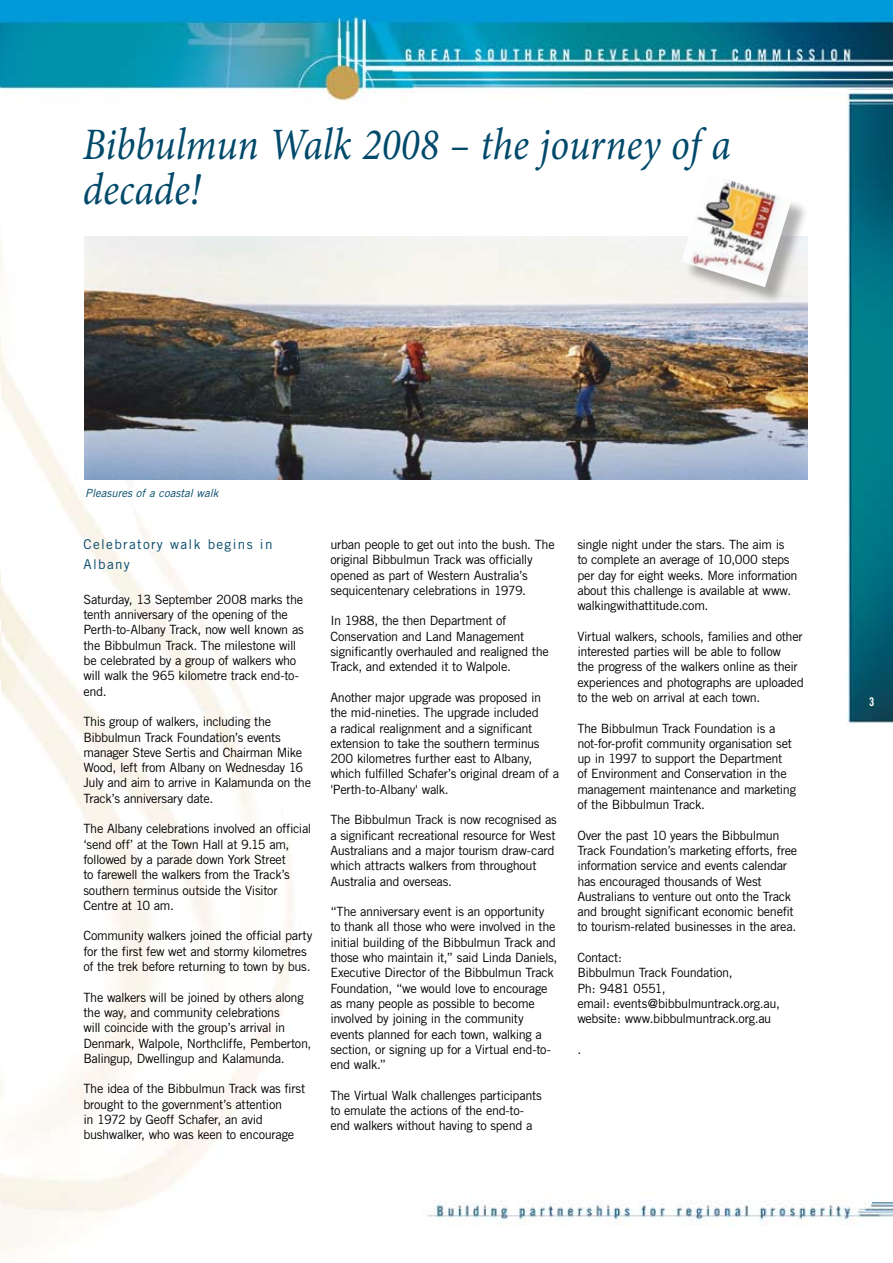
<style>
.page{position:relative;width:893px;height:1263px;background:#fff}
.page>*{position:absolute;margin:0;border:0;box-sizing:border-box;transform-origin:0 0}
.t1{font:italic 45px/45px "Minion Pro";letter-spacing:.005em;color:#00496a;scale:.88 1}
.t2{font:13.5px/19.5px "Trade Gothic";letter-spacing:.1em;color:#00496a}
.t3{font:12.75px/15.3px "Trade Gothic";letter-spacing:-.03em;color:#000}
.t4{font:12px "Trade Gothic Bold Cond Twenty";color:#fff}
.t5{font:italic 11.25px "Trade Gothic";color:#00496a}
</style>
<div class="page">
<img style="left:1px;top:0;width:892px;height:1253px">
<img style="left:0;top:0;width:1px;height:1263px">
<svg style="left:872px;top:1202px;width:21px;height:1px"></svg>
<img style="left:84px;top:237px;width:724px;height:242px">
<div style="left:683px;top:176px;width:126px;height:128px;background:#000;opacity:.3"></div>
<img style="left:681px;top:173px;width:111px;height:114px">
<h1 class="t1" style="left:83px;top:122px;width:738px">Bibbulmun Walk 2008 – the journey of a decade!</h1>
<p class="t5" style="left:85px;top:486px;width:135px">Pleasures of a coastal walk</p>
<p class="t2" style="left:83px;top:535px;width:191px">Celebratory walk begins in<br>Albany</p>
<p class="t3" style="left:83px;top:591px;width:222px">Saturday, 13 September 2008 marks the tenth anniversary of the opening of the Perth-to-Albany Track, now well known as the Bibbulmun Track. The milestone will be celebrated by a group of walkers who will walk the 965 kilometre track end-to&shy;end.</p>
<p class="t3" style="left:83px;top:714px;width:229px">This group of walkers, including the Bibbulmun Track Foundation’s events manager Steve Sertis and Chairman Mike Wood, left from Albany on Wednesday 16<br>July and aim to arrive in Kalamunda on the Track’s anniversary date.</p>
<p class="t3" style="left:83px;top:821px;width:230px">The Albany celebrations involved an official ‘send off’ at the Town Hall at 9.15 am, followed by a parade down York Street<br>to farewell the walkers from the Track’s southern terminus outside the Visitor Centre at 10 am.</p>
<p class="t3" style="left:83px;top:928px;width:230px">Community walkers joined the official party for the first few wet and stormy kilometres of the trek before returning to town by bus.</p>
<p class="t3" style="left:83px;top:989px;width:230px">The walkers will be joined by others along the way, and community celebrations<br>will coincide with the group’s arrival in Denmark, Walpole, Northcliffe, Pemberton, Balingup, Dwellingup and Kalamunda.</p>
<p class="t3" style="left:83px;top:1081px;width:223px">The idea of the Bibbulmun Track was first brought to the government’s attention<br>in 1972 by Geoff Schafer, an avid bushwalker, who was keen to encourage</p>
<p class="t3" style="left:330px;top:536px;width:226px">urban people to get out into the bush. The original Bibbulmun Track was officially opened as part of Western Australia’s sequicentenary celebrations in 1979.</p>
<p class="t3" style="left:330px;top:613px;width:220px">In 1988, the then Department of Conservation and Land Management significantly overhauled and realigned the Track, and extended it to Walpole.</p>
<p class="t3" style="left:330px;top:689px;width:230px">Another major upgrade was proposed in the mid-nineties. The upgrade included<br>a radical realignment and a significant extension to take the southern terminus 200 kilometres further east to Albany, which fulfilled Schafer’s original dream of a 'Perth-to-Albany' walk.</p>
<p class="t3" style="left:330px;top:812px;width:228px">The Bibbulmun Track is now recognised as a significant recreational resource for West Australians and a major tourism draw-card which attracts walkers from throughout Australia and overseas.</p>
<p class="t3" style="left:330px;top:904px;width:229px">“The anniversary event is an opportunity to thank all those who were involved in the initial building of the Bibbulmun Track and those who maintain it,” said Linda Daniels, Executive Director of the Bibbulmun Track Foundation, “we would love to encourage as many people as possible to become involved by joining in the community events planned for each town, walking a section, or signing up for a Virtual end-to&shy;end walk.”</p>
<p class="t3" style="left:330px;top:1087px;width:213px">The Virtual Walk challenges participants to emulate the actions of the end-to&shy;end walkers without having to spend a</p>
<p class="t3" style="left:577px;top:536px;width:222px">single night under the stars. The aim is to complete an average of 10,000 steps per day for eight weeks. More information about this challenge is available at www. walkingwithattitude.com.</p>
<p class="t3" style="left:577px;top:628px;width:228px">Virtual walkers, schools, families and other interested parties will be able to follow<br>the progress of the walkers online as their experiences and photographs are uploaded to the web on arrival at each town.</p>
<p class="t3" style="left:577px;top:720px;width:220px">The Bibbulmun Track Foundation is a not-for-profit community organisation set up in 1997 to support the Department<br>of Environment and Conservation in the management maintenance and marketing of the Bibbulmun Track.</p>
<p class="t3" style="left:577px;top:827px;width:221px">Over the past 10 years the Bibbulmun Track Foundation’s marketing efforts, free information service and events calendar has encouraged thousands of West Australians to venture out onto the Track and brought significant economic benefit to tourism-related businesses in the area.</p>
<p class="t3" style="left:577px;top:950px;width:204px">Contact:<br>Bibbulmun Track Foundation,<br>Ph: 9481 0551,<br>email: events@bibbulmuntrack.org.au, website: www.bibbulmuntrack.org.au</p>
<p class="t3" style="left:577px;top:1041px;width:5px">.</p>
<p class="t4" style="left:869px;top:694px;width:7px">3</p>
</div>
